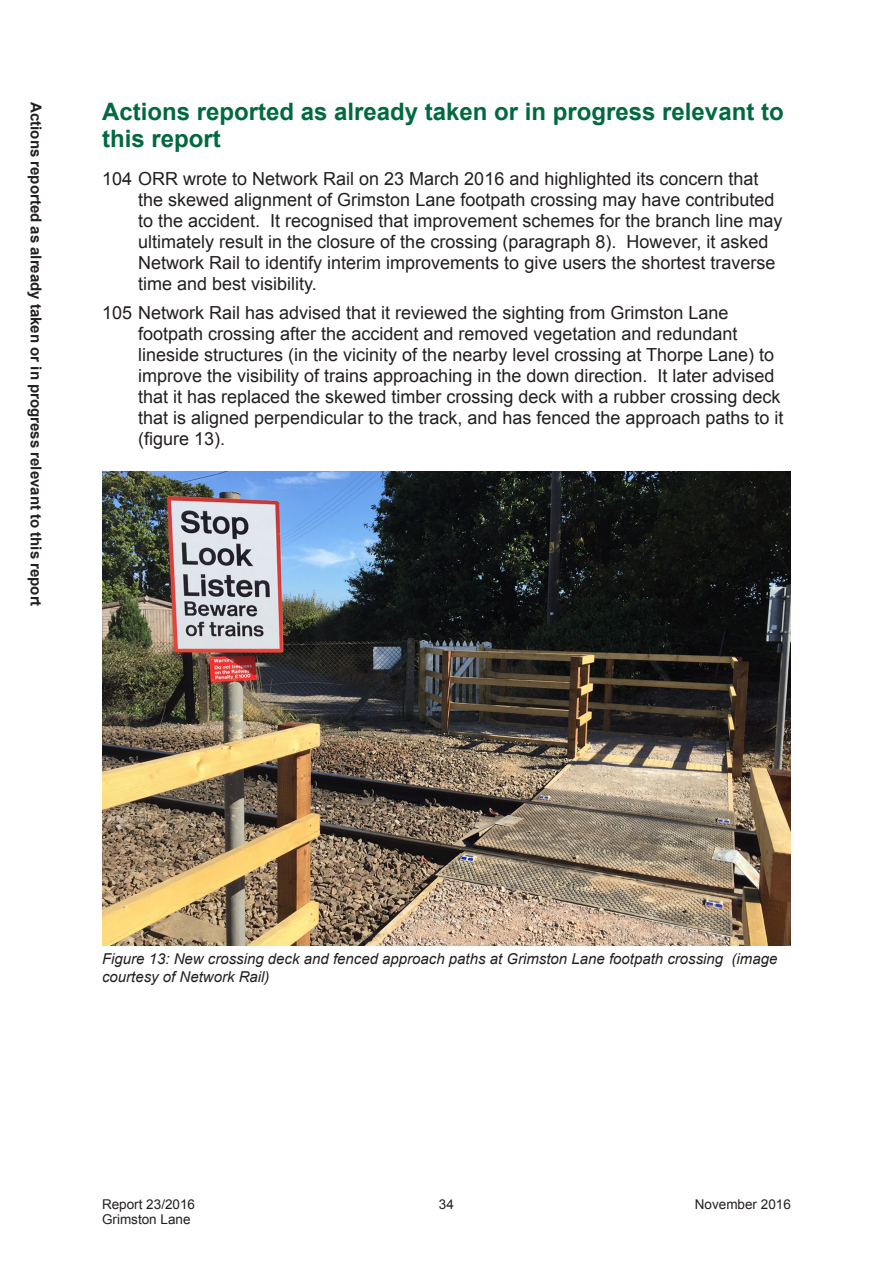
<style>
.page{position:relative;width:893px;height:1263px;background:#fff}
.page>*{position:absolute;margin:0;border:0;box-sizing:border-box;transform-origin:0 0}
.A_-_Page_Header{font:700 24px/27px "Arial";color:#00693f}
.A_-_Body_Copy{font:18px/21px "Arial";color:#231f20}
.Caption_text{font:italic 15px/18px "Arial";color:#231f20}
.Spine_text_-_recto{font:700 15px "Arial";color:#231f20}
.t1{font:13.5px/15px "Arial";color:#231f20}
</style>
<div class="page">
<img style="left:102px;top:471px;width:689px;height:474px">
<p class="Spine_text_-_recto" style="left:46px;top:102px;width:506px;rotate:90deg">Actions reported as already taken or in progress relevant to this report</p>
<p class="A_-_Page_Header" style="left:102px;top:98px;width:683px">Actions reported as already taken or in progress relevant to this report</p>
<p class="A_-_Body_Copy" style="left:138px;top:168px;width:646px;text-indent:-36px">104 ORR wrote to Network Rail on 23 March 2016 and highlighted its concern that the skewed alignment of Grimston Lane footpath crossing may have contributed to the accident. It recognised that improvement schemes for the branch line may ultimately result in the closure of the crossing (paragraph 8). However, it asked Network Rail to identify interim improvements to give users the shortest traverse time and best visibility.</p>
<p class="A_-_Body_Copy" style="left:138px;top:302px;width:647px;text-indent:-36px">105 Network Rail has advised that it reviewed the sighting from Grimston Lane footpath crossing after the accident and removed vegetation and redundant lineside structures (in the vicinity of the nearby level crossing at Thorpe Lane) to improve the visibility of trains approaching in the down direction. It later advised that it has replaced the skewed timber crossing deck with a rubber crossing deck that is aligned perpendicular to the track, and has fenced the approach paths to it (figure 13).</p>
<p class="Caption_text" style="left:102px;top:950px;width:677px">Figure 13: New crossing deck and fenced approach paths at Grimston Lane footpath crossing (image courtesy of Network Rail)</p>
<p class="t1" style="left:102px;top:1197px;width:95px">Report 23/2016<br>Grimston Lane</p>
<p class="t1" style="left:439px;top:1197px;width:17px">34</p>
<p class="t1" style="left:695px;top:1197px;width:98px">November 2016</p>
</div>
